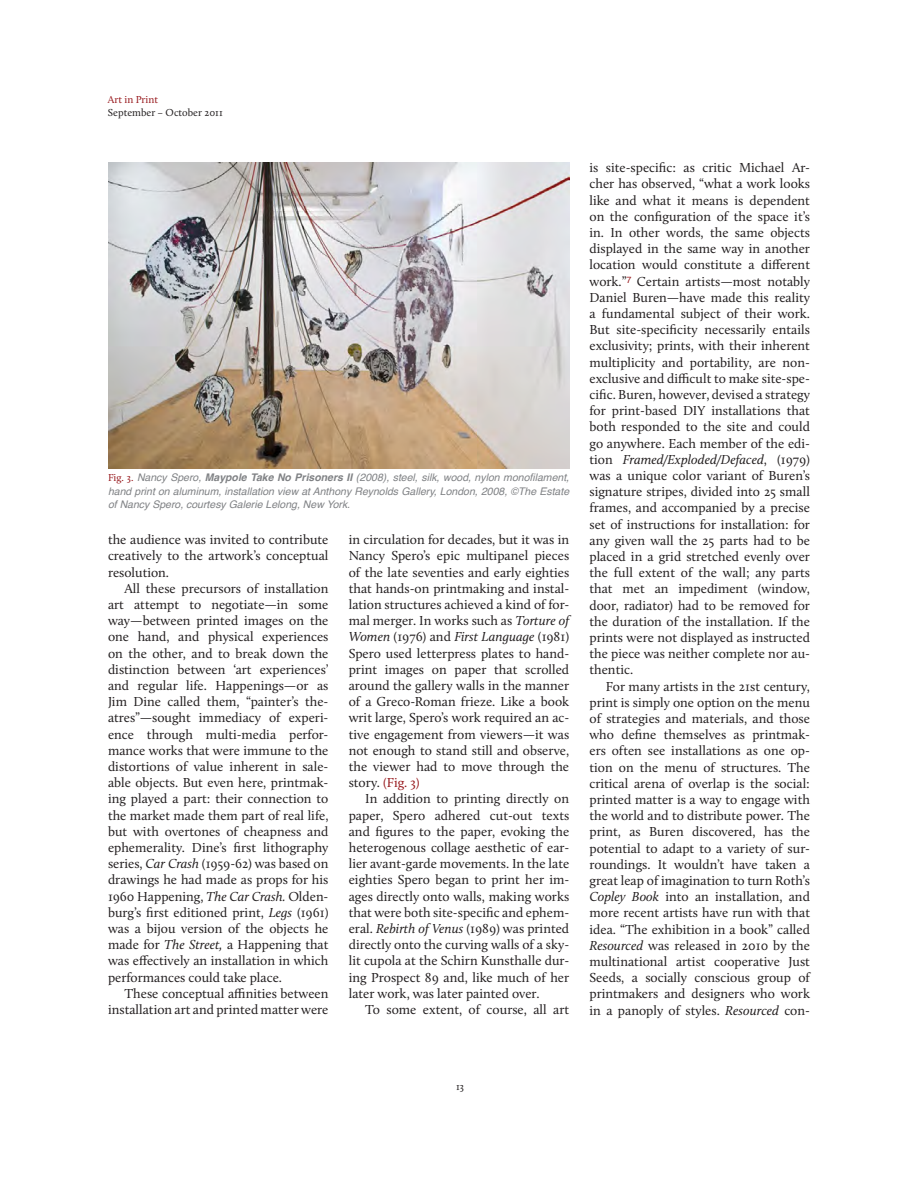
<style>
.page{position:relative;width:918px;height:1188px;background:#fff}
.page>*{position:absolute;margin:0;border:0;box-sizing:border-box;transform-origin:0 0}
.t1{font:13.5px/16.2px "Calluna";color:#231f20;text-align:justify}
.t2{font:italic 10.5px/13.5px "Helvetica";color:#808285;text-align:justify}
.t3{font:10.5px "Calluna";color:#231f20}
.t4{font:10.5px "Calluna";color:#981a1e}
.s1{font-family:"Calluna";font-style:normal;color:#981a1e}
.s2{font-weight:700}
.s3{font-style:italic}
.s4{color:#981a1e}
</style>
<div class="page">
<img style="left:108px;top:162px;width:461px;height:306px">
<p class="t4" style="left:108px;top:93px;width:52px">Art in Print</p>
<p class="t3" style="left:108px;top:106px;width:117px">September – October 2011</p>
<p class="t2" style="left:108px;top:471px;width:463px"><span class="s1">Fig. 3.</span> Nancy Spero, <span class="s2">Maypole Take No Prisoners II</span> (2008), steel, silk, wood, nylon monofilament, hand print on aluminum, installation view at Anthony Reynolds Gallery, London, 2008, ©The Estate of Nancy Spero, courtesy Galerie Lelong, New York.</p>
<p class="t1" style="left:108px;top:531px;width:222px">the audience was invited to contribute creatively to the artwork’s conceptual resolution.</p>
<p class="t1" style="left:108px;top:580px;width:222px;text-indent:16px">All these precursors of installation art attempt to negotiate—in some way—between printed images on the one hand, and physical experiences on the other, and to break down the distinction between ‘art experiences’ and regular life. Happenings—or as Jim Dine called them, “painter’s the&shy;atres”—sought immediacy of experi&shy;ence through multi-media perfor&shy;mance works that were immune to the distortions of value inherent in sale&shy;able objects. But even here, printmak&shy;ing played a part: their connection to the market made them part of real life, but with overtones of cheapness and ephemerality. Dine’s first lithography series, <span class="s3">Car Crash</span> (1959-62) was based on drawings he had made as props for his 1960 Happening, <span class="s3">The Car Crash.</span> Olden&shy;burg’s first editioned print, <span class="s3">Legs</span> (1961) was a bijou version of the objects he made for <span class="s3">The Street,</span> a Happening that was effectively an installation in which performances could take place.</p>
<p class="t1" style="left:108px;top:985px;width:222px;text-align:right">These conceptual affinities between installation art and printed matter were</p>
<p class="t1" style="left:349px;top:531px;width:222px">in circulation for decades, but it was in Nancy Spero’s epic multipanel pieces of the late seventies and early eighties that hands-on printmaking and instal&shy;lation structures achieved a kind of for&shy;mal merger. In works such as <span class="s3">Torture of Women</span> (1976) and <span class="s3">First Language</span> (1981)<br>Spero used letterpress plates to hand&shy;print images on paper that scrolled around the gallery walls in the manner of a Greco-Roman frieze. Like a book writ large, Spero’s work required an ac&shy;tive engagement from viewers—it was not enough to stand still and observe, the viewer had to move through the story. <span class="s4">(Fig. 3)</span></p>
<p class="t1" style="left:349px;top:791px;width:222px;text-indent:16px">In addition to printing directly on paper, Spero adhered cut-out texts and figures to the paper, evoking the heterogenous collage aesthetic of ear&shy;lier avant-garde movements. In the late eighties Spero began to print her im&shy;ages directly onto walls, making works that were both site-specific and ephem&shy;eral. <span class="s3">Rebirth of Venus</span> (1989) was printed directly onto the curving walls of a sky&shy;lit cupola at the Schirn Kunsthalle dur&shy;ing Prospect 89 and, like much of her later work, was later painted over.</p>
<p class="t1" style="left:365px;top:1001px;width:205px">To some extent, of course, all art</p>
<p class="t1" style="left:590px;top:159px;width:222px">is site-specific: as critic Michael Ar&shy;cher has observed, “what a work looks like and what it means is dependent on the configuration of the space it’s in. In other words, the same objects displayed in the same way in another location would constitute a different work.”<sup>7</sup> Certain artists—most notably Daniel Buren—have made this reality a fundamental subject of their work.<br>But site-specificity necessarily entails exclusivity; prints, with their inherent multiplicity and portability, are non&shy;exclusive and difficult to make site-spe&shy;cific. Buren, however, devised a strategy for print-based DIY installations that both responded to the site and could go anywhere. Each member of the edi&shy;tion <span class="s3">Framed/Exploded/Defaced</span>, (1979) was a unique color variant of Buren’s signature stripes, divided into 25 small frames, and accompanied by a precise set of instructions for installation: for any given wall the 25 parts had to be placed in a grid stretched evenly over the full extent of the wall; any parts that met an impediment (window, door, radiator) had to be removed for the duration of the installation. If the prints were not displayed as instructed the piece was neither complete nor au&shy;thentic.</p>
<p class="t1" style="left:590px;top:678px;width:222px;text-indent:16px">For many artists in the 21st century, print is simply one option on the menu of strategies and materials, and those who define themselves as printmak&shy;ers often see installations as one op&shy;tion on the menu of structures. The critical arena of overlap is the social: printed matter is a way to engage with the world and to distribute power. The print, as Buren discovered, has the potential to adapt to a variety of sur&shy;roundings. It wouldn’t have taken a great leap of imagination to turn Roth’s <span class="s3">Copley Book</span> into an installation, and more recent artists have run with that idea. “The exhibition in a book” called <span class="s3">Resourced</span> was released in 2010 by the multinational artist cooperative Just Seeds, a socially conscious group of printmakers and designers who work in a panoply of styles. <span class="s3">Resourced</span> con-</p>
<p class="t3" style="left:456px;top:1080px;width:10px">13</p>
</div>
